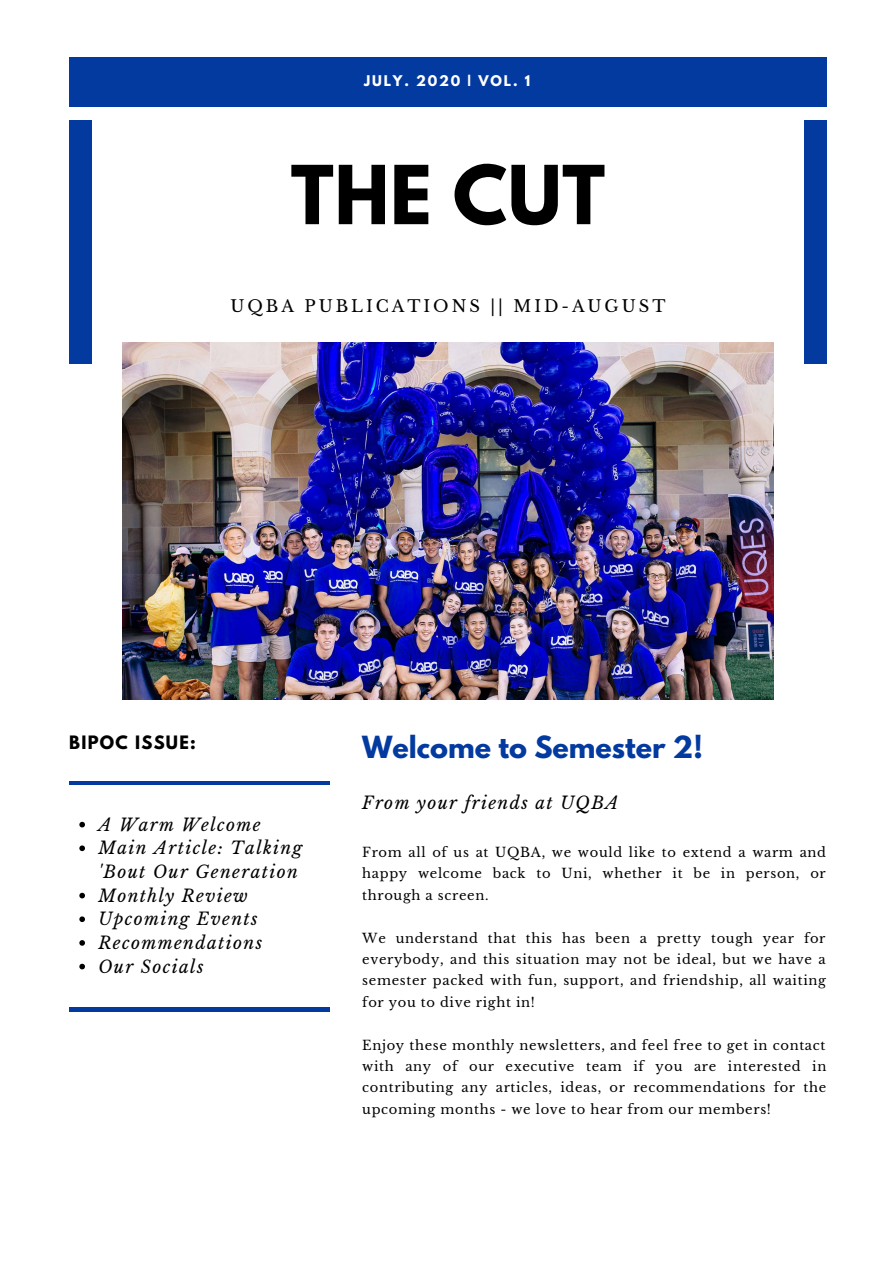
<style>
.page{position:relative;width:894px;height:1264px;background:#fff}
.page>*{position:absolute;margin:0;border:0;box-sizing:border-box;transform-origin:0 0}
.t1{font:700 72px "League Spartan";letter-spacing:.01em;color:#000}
.t2{font:700 27px "League Spartan";color:#033aa0}
.t3{font:italic 17.1px/23.7px "Libre Baskerville";letter-spacing:.08em;color:#000}
.t4{font:16.35px "Libre Baskerville";letter-spacing:.18em;color:#000}
.t5{font:700 16.35px "League Spartan";letter-spacing:.08em;color:#000}
.t6{font:13.05px/21.5px "Libre Baskerville";letter-spacing:.05em;color:#000;text-align:justify}
.t7{font:700 13.05px "League Spartan";letter-spacing:.14em;color:#fff}
</style>
<div class="page">
<div style="left:69px;top:120px;width:22px;height:244px;background:#033aa0"></div>
<div style="left:804px;top:120px;width:22px;height:244px;background:#033aa0"></div>
<div style="left:69px;top:58px;width:757px;height:48px;background:#033aa0"></div>
<svg style="left:79px;top:821px;width:6px;height:6px"></svg>
<svg style="left:79px;top:845px;width:6px;height:6px"></svg>
<svg style="left:79px;top:892px;width:6px;height:6px"></svg>
<svg style="left:79px;top:916px;width:6px;height:6px"></svg>
<svg style="left:79px;top:940px;width:6px;height:5px"></svg>
<svg style="left:79px;top:963px;width:6px;height:6px"></svg>
<hr style="left:70px;top:781px;width:259px;height:3px;background:#033aa0">
<hr style="left:69px;top:1007px;width:260px;height:4px;background:#033aa0">
<img style="left:122px;top:342px;width:651px;height:357px">
<p class="t7" style="left:364px;top:74px;width:167px">JULY. 2020 | VOL. 1</p>
<h1 class="t1" style="left:291px;top:159px;width:316px">THE CUT</h1>
<p class="t4" style="left:230px;top:296px;width:436px">UQBA PUBLICATIONS || MID-AUGUST</p>
<p class="t5" style="left:69px;top:734px;width:128px">BIPOC ISSUE:</p>
<h2 class="t2" style="left:362px;top:733px;width:342px">Welcome to Semester 2!</h2>
<h3 class="t3" style="left:362px;top:791px;width:257px">From your friends at UQBA</h3>
<p class="t6" style="left:362px;top:841px;width:465px">From all of us at UQBA, we would like to extend a warm and happy welcome back to Uni, whether it be in person, or through a screen.</p>
<p class="t6" style="left:362px;top:927px;width:465px">We understand that this has been a pretty tough year for everybody, and this situation may not be ideal, but we have a semester packed with fun, support, and friendship, all waiting for you to dive right in!</p>
<p class="t6" style="left:362px;top:1034px;width:465px">Enjoy these monthly newsletters, and feel free to get in contact with any of our executive team if you are interested in contributing any articles, ideas, or recommendations for the upcoming months - we love to hear from our members!</p>
<h3 class="t3" style="left:98px;top:813px;width:205px">A Warm Welcome<br>Main Article: Talking 'Bout Our Generation<br>Monthly Review<br>Upcoming Events<br>Recommendations<br>Our Socials</h3>
</div>
